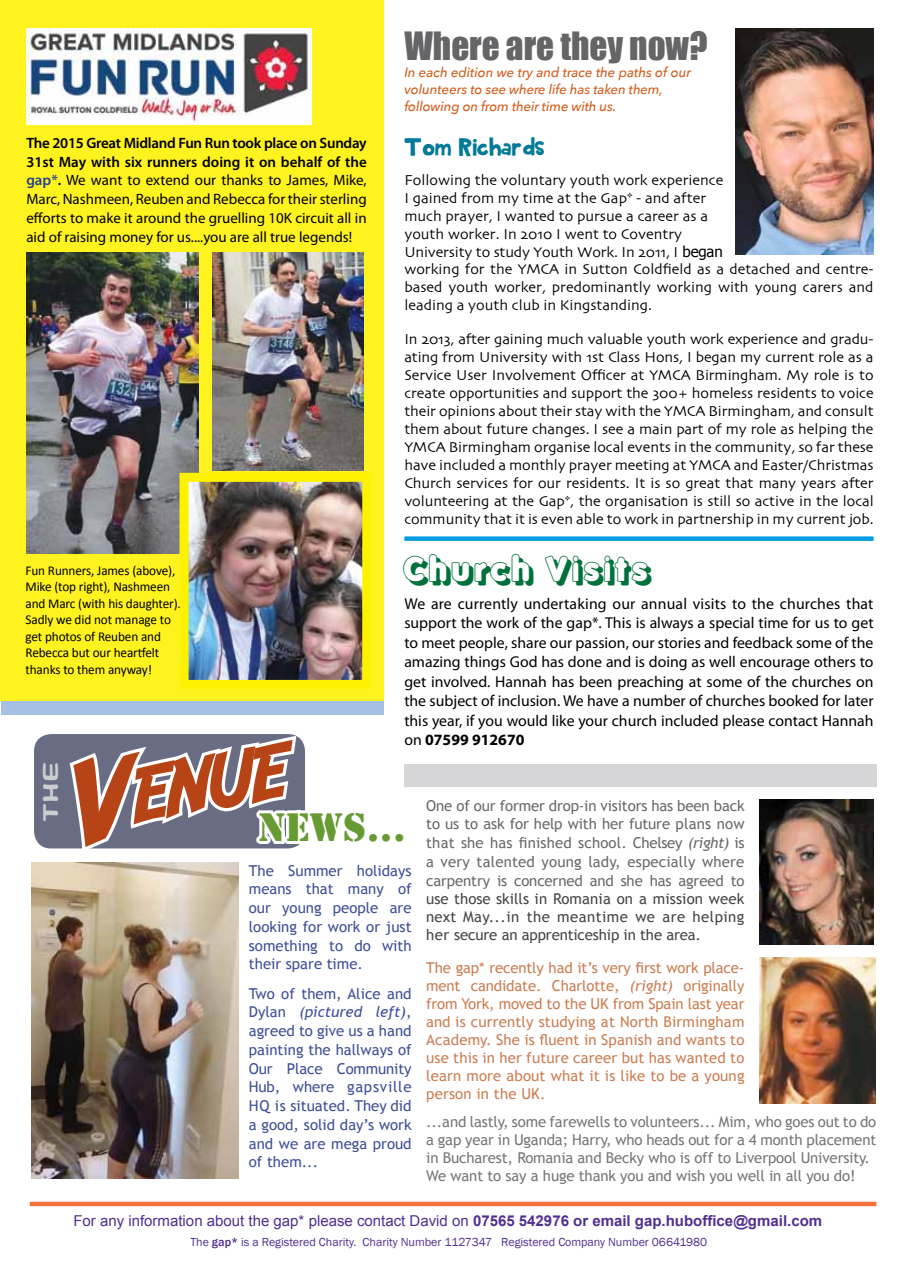
<style>
.page{position:relative;width:902px;height:1272px;background:#fff}
.page>*{position:absolute;margin:0;border:0;box-sizing:border-box;transform-origin:0 0}
.t1{font:93.9px "Adventure";color:#b74416}
.t2{font:41.1px "Stencil";color:#689a33}
.t3{font:35.85px "Impact";color:#656568}
.t4{font:33.75px "Folks Shades";color:#00713b}
.t5{font:22.5px "KB Planet Earth";color:#007a98}
.t6{font:21.6px "Hug Me Tight";color:#cbcdce;scale:1.6 1}
.t7{font:15.75px/19.5px "Myriad Pro";color:#000;text-align:justify}
.t8{font:15px/18px "Skia";color:#000;text-align:justify}
.t9{font:15px/18px "Trebuchet MS";letter-spacing:.01em;color:#cb7e53;text-align:justify}
.t10{font:15px/18.8px "Trebuchet MS";color:#3f5098;text-align:justify}
.t11{font:15px/18.8px "Myriad Pro";color:#000;text-align:justify}
.t12{font:15px/18px "Trebuchet MS";letter-spacing:-.01em;color:#77777a}
.t13{font:15px/18.8px "Trebuchet MS";letter-spacing:-.01em;color:#696a6d;text-align:justify}
.t14{font:15px/18px "Trebuchet MS";letter-spacing:-.01em;color:#464547;text-align:justify}
.t15{font:15px "Arial";color:#513092}
.t16{font:13.5px/16.5px "Calibri";letter-spacing:-.01em;color:#000}
.t17{font:italic 500 13.5px/16.5px "Avenir Next";letter-spacing:-.01em;color:#d05d1c}
.t18{font:12px "Franklin Gothic";color:#502e91}
.s1{font-weight:600}
.s2{font-weight:600;color:#25408f}
.s3{font-family:"Tahoma"}
.s4{font-weight:700}
.s5{font-size:116.4px}
.s6{font-style:italic}
.s7{font-weight:500}
</style>
<div class="page">
<div style="left:1px;top:0;width:383px;height:701px;background:#fff31f"></div>
<div style="left:34px;top:734px;width:271px;height:114px;background:#696d84;border-radius:17px"></div>
<svg style="left:65px;top:734px;width:347px;height:115px"></svg>
<img style="left:27px;top:29px;width:284px;height:96px">
<div style="left:404px;top:536px;width:469px;height:5px;background:#009de1"></div>
<div style="left:30px;top:1201px;width:846px;height:5px;background:#f3703f"></div>
<img style="left:735px;top:29px;width:138px;height:226px">
<img style="left:212px;top:253px;width:151px;height:217px">
<img style="left:26px;top:253px;width:173px;height:300px">
<img style="left:189px;top:483px;width:172px;height:196px">
<div style="left:179px;top:473px;width:192px;height:216px;border:9px solid #fff200"></div>
<div style="left:1px;top:701px;width:383px;height:13px;background:#a6c0e4"></div>
<div style="left:404px;top:763px;width:472px;height:23px;background:#d6d6d8"></div>
<img style="left:759px;top:957px;width:116px;height:146px">
<img style="left:759px;top:799px;width:114px;height:145px">
<img style="left:32px;top:862px;width:206px;height:316px">
<h3 class="t3" style="left:404px;top:18px;width:304px">Where are they now?</h3>
<p class="t11" style="left:26px;top:133px;width:342px"><span class="s1">The 2015 Great Midland Fun Run took place on Sunday 31st May with six runners doing it on behalf of the </span><span class="s2">gap*</span><span class="s1">.</span> We want to extend our thanks to James, Mike, Marc, Nashmeen, Reuben and Rebecca for their sterling efforts to make it around the gruelling 10K circuit all in aid of raising money for us....you are all true legends!</p>
<p class="t17" style="left:404px;top:64px;width:288px">In each edition we try and trace the paths of our volunteers to see where life has taken them, following on from their time with us.</p>
<h3 class="t5" style="left:404px;top:136px;width:141px">Tom Richards</h3>
<p class="t8" style="left:404px;top:172px;width:320px;text-align:left">Following the voluntary youth work experience I gained from my time at the Gap* - and after much prayer, I wanted to pursue a career as a youth worker. In 2010 I went to Coventry University to study Youth Work. In 2011, I <span class="s3">began</span></p>
<p class="t8" style="left:404px;top:261px;width:470px">working for the YMCA in Sutton Coldfield as a detached and centre&shy;based youth worker, predominantly working with young carers and leading a youth club in Kingstanding.</p>
<p class="t8" style="left:404px;top:331px;width:471px">In 2013, after gaining much valuable youth work experience and gradu&shy;ating from University with 1st Class Hons, I began my current role as a Service User Involvement Officer at YMCA Birmingham. My role is to create opportunities and support the 300+ homeless residents to voice their opinions about their stay with the YMCA Birmingham, and consult them about future changes. I see a main part of my role as helping the YMCA Birmingham organise local events in the community, so far these have included a monthly prayer meeting at YMCA and Easter/Christmas Church services for our residents. It is so great that many years after volunteering at the Gap*, the organisation is still so active in the local community that it is even able to work in partnership in my current job.</p>
<h3 class="t4" style="left:403px;top:548px;width:250px">Church Visits</h3>
<p class="t7" style="left:404px;top:593px;width:470px">We are currently undertaking our annual visits to the churches that support the work of the gap*. This is always a special time for us to get to meet people, share our passion, our stories and feedback some of the amazing things God has done and is doing as well encourage others to get involved. Hannah has been preaching at some of the churches on the subject of inclusion. We have a number of churches booked for later this year, if you would like your church included please contact Hannah on <span class="s4">07599 912670</span></p>
<p class="t16" style="left:26px;top:562px;width:157px">Fun Runners, James (above),<br>Mike (top right), Nashmeen and Marc (with his daughter).<br>Sadly we did not manage to get photos of Reuben and<br>Rebecca but our heartfelt thanks to them anyway!</p>
<h1 class="t1" style="left:51px;top:753px;width:223px;rotate:-10deg"><span class="s5">V</span>enue</h1>
<h3 class="t6" style="left:37px;top:821px;width:39px;rotate:-90deg">THE</h3>
<p class="t13" style="left:426px;top:796px;width:320px">One of our former drop-in visitors has been back to us to ask for help with her future plans now that she has finished school. Chelsey <span class="s6">(right)</span> is a very talented young lady, especially where carpentry is concerned and she has agreed to</p>
<p class="t14" style="left:426px;top:889px;width:320px">use those skills in Romania on a mission week next May...in the meantime we are helping her secure an apprenticeship in the area.</p>
<p class="t9" style="left:426px;top:958px;width:320px">The gap* recently had it’s very first work place&shy;ment candidate. Charlotte, <span class="s6">(right)</span> originally from York, moved to the UK from Spain last year and is currently studying at North Birmingham Academy. She is fluent in Spanish and wants to use this in her future career but has wanted to learn more about what it is like to be a young person in the UK.</p>
<p class="t12" style="left:426px;top:1112px;width:451px">...and lastly, some farewells to volunteers... Mim, who goes out to do a gap year in Uganda; Harry, who heads out for a 4 month placement in Bucharest, Romania and Becky who is off to Liverpool University.<br>We want to say a huge thank you and wish you well in all you do!</p>
<h2 class="t2" style="left:258px;top:803px;width:150px">NEWS...</h2>
<p class="t10" style="left:249px;top:861px;width:164px">The Summer holidays means that many of our young people are looking for work or just something to do with their spare time.</p>
<p class="t10" style="left:249px;top:984px;width:164px">Two of them, Alice and Dylan <span class="s6">(pictured left)</span>, agreed to give us a hand painting the hallways of Our Place Community Hub, where gapsville HQ is situated. They did a good, solid day’s work and we are mega proud of them...</p>
<p class="t15" style="left:73px;top:1210px;width:750px">For any information about the gap* please contact David on <span class="s4">07565 542976 or email gap.huboffice@gmail.com</span></p>
<p class="t18" style="left:190px;top:1234px;width:518px">The <span class="s7">gap*</span> is a Registered Charity. Charity Number 1127347 Registered Company Number 06641980</p>
</div>
